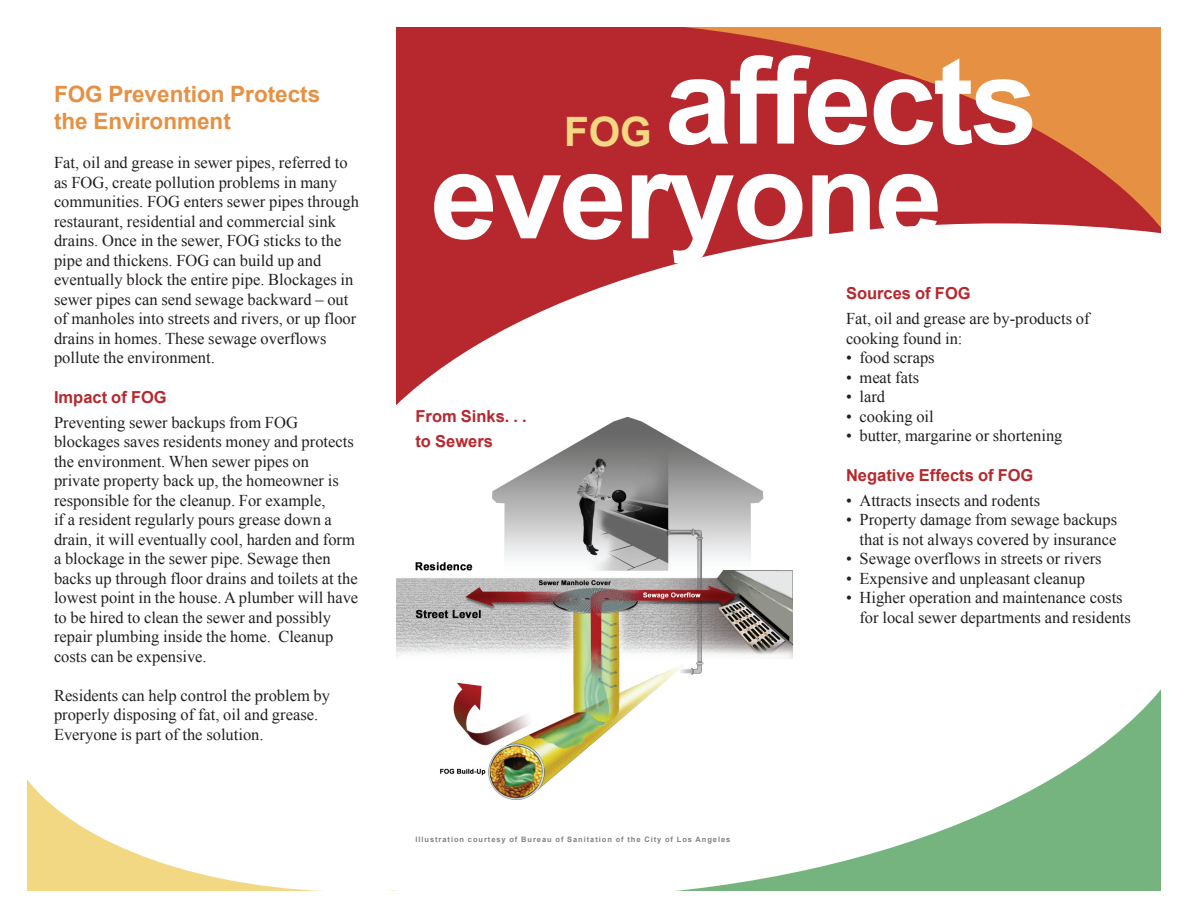
<style>
.page{position:relative;width:1188px;height:918px;background:#fff}
.page>*{position:absolute;margin:0;border:0;box-sizing:border-box;transform-origin:0 0}
.t1{font:700 121.5px "Arial";letter-spacing:-.025em;color:#fff}
.t2{font:700 40.5px "Arial";color:#f3d883}
.t3{font:700 22.5px/27.2px "Arial";color:#e69043}
.t4{font:16.5px/19.5px "Times New Roman";color:#231f20}
.t5{font:700 16.5px/25.3px "Arial";color:#b7282e}
.t6{font:700 7.5px "Arial";letter-spacing:.125em;color:#808180}
</style>
<div class="page">
<svg style="left:396px;top:236px;width:418px;height:170px"></svg>
<svg style="left:685px;top:689px;width:476px;height:201px"></svg>
<svg style="left:396px;top:27px;width:765px;height:209px;background:#c14036"></svg>
<svg style="left:27px;top:779px;width:279px;height:111px"></svg>
<img style="left:396px;top:416px;width:396px;height:388px">
<h3 class="t3" style="left:54px;top:82px;width:268px">FOG Prevention Protects the Environment</h3>
<p class="t4" style="left:54px;top:153px;width:306px">Fat, oil and grease in sewer pipes, referred to as FOG, create pollution problems in many communities. FOG enters sewer pipes through restaurant, residential and commercial sink drains. Once in the sewer, FOG sticks to the pipe and thickens. FOG can build up and eventually block the entire pipe. Blockages in sewer pipes can send sewage backward – out of manholes into streets and rivers, or up floor drains in homes. These sewage overflows pollute the environment.</p>
<p class="t5" style="left:54px;top:385px;width:114px">Impact of FOG</p>
<p class="t4" style="left:54px;top:412px;width:306px">Preventing sewer backups from FOG blockages saves residents money and protects the environment. When sewer pipes on private property back up, the homeowner is responsible for the cleanup. For example,<br>if a resident regularly pours grease down a drain, it will eventually cool, harden and form a blockage in the sewer pipe. Sewage then backs up through floor drains and toilets at the lowest point in the house. A plumber will have to be hired to clean the sewer and possibly repair plumbing inside the home. Cleanup costs can be expensive.</p>
<p class="t4" style="left:54px;top:685px;width:278px">Residents can help control the problem by properly disposing of fat, oil and grease.<br>Everyone is part of the solution.</p>
<h2 class="t2" style="left:564px;top:105px;width:89px">FOG</h2>
<h1 class="t1" style="left:665px;top:21px;width:375px">affects</h1>
<h1 class="t1" style="left:430px;top:116px;width:514px">everyone</h1>
<p class="t5" style="left:416px;top:404px;width:113px">From Sinks. . . to Sewers</p>
<p class="t6" style="left:415px;top:835px;width:316px">Illustration courtesy of Bureau of Sanitation of the City of Los Angeles</p>
<p class="t5" style="left:846px;top:281px;width:126px">Sources of FOG</p>
<p class="t4" style="left:846px;top:309px;width:245px">Fat, oil and grease are by-products of cooking found in:</p>
<p class="t4" style="left:846px;top:348px;width:90px">• food scraps</p>
<p class="t4" style="left:846px;top:367px;width:75px">• meat fats</p>
<p class="t4" style="left:846px;top:387px;width:41px">• lard</p>
<p class="t4" style="left:846px;top:406px;width:89px">• cooking oil</p>
<p class="t4" style="left:846px;top:426px;width:218px">• butter, margarine or shortening</p>
<p class="t5" style="left:846px;top:463px;width:189px">Negative Effects of FOG</p>
<p class="t4" style="left:846px;top:490px;width:196px">• Attracts insects and rodents</p>
<p class="t4" style="left:846px;top:509px;width:273px;text-align:right">• Property damage from sewage backups that is not always covered by insurance</p>
<p class="t4" style="left:846px;top:548px;width:257px">• Sewage overflows in streets or rivers</p>
<p class="t4" style="left:846px;top:568px;width:241px">• Expensive and unpleasant cleanup</p>
<p class="t4" style="left:860px;top:587px;width:273px;text-indent:-13px">• Higher operation and maintenance costs for local sewer departments and residents</p>
</div>
